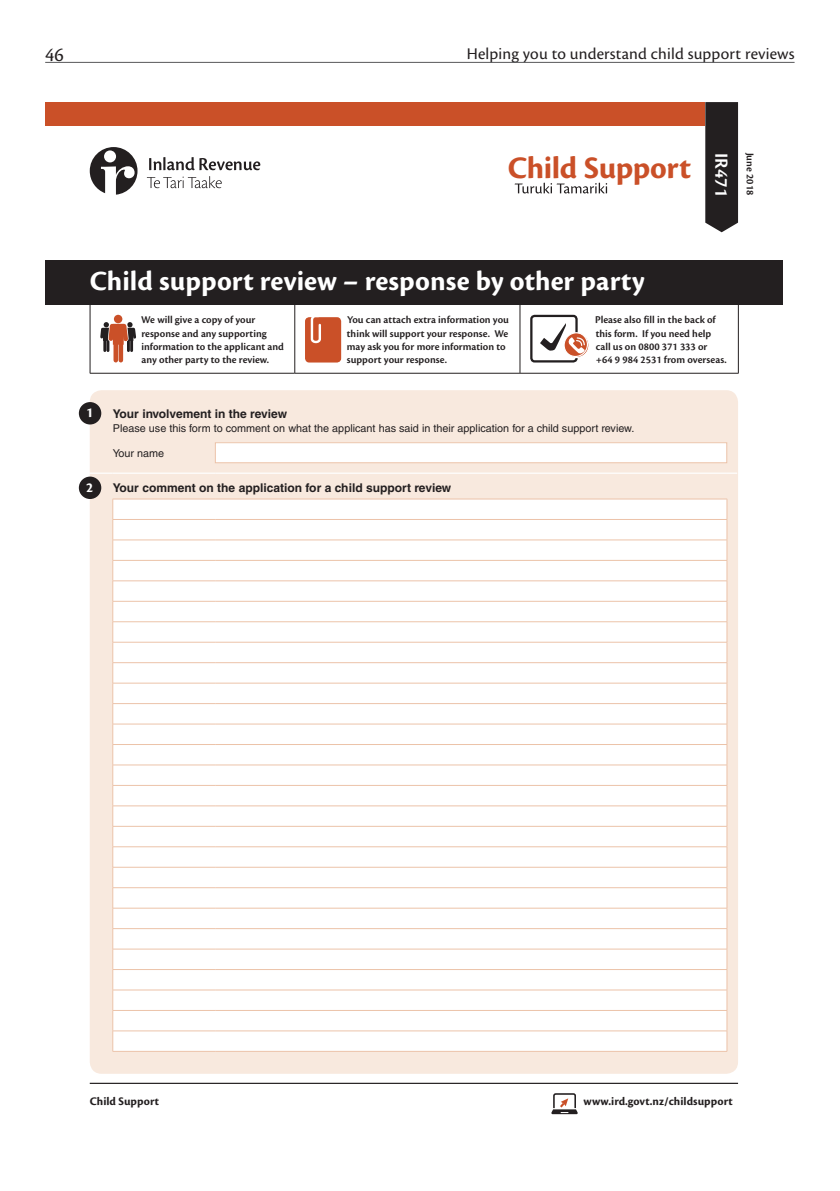
<style>
.page{position:relative;width:840px;height:1191px;background:#fff}
.page>*{position:absolute;margin:0;border:0;box-sizing:border-box;transform-origin:0 0}
.t1{font:700 32.4px "Cronos Pro";letter-spacing:-.01em;color:#ca5028}
.t2{font:700 28.8px "Cronos Pro";letter-spacing:.005em;color:#fff}
.t3{font:20px "Cronos Pro";color:#231f20}
.t4{font:600 19.2px "Cronos Pro";letter-spacing:.01em;color:#fff}
.t5{font:17px "Cronos Pro";letter-spacing:.01em;color:#231f20}
.t6{font:700 14.4px "Cronos Pro";color:#fff}
.t7{font:700 12px "Helvetica LT Std";color:#231f20}
.t8{font:700 12px "Cronos Pro";letter-spacing:.005em;color:#231f20}
.t9{font:600 10.8px/13.2px "Cronos Pro";color:#231f20}
.t10{font:10.8px "Helvetica LT Std";color:#231f20}
</style>
<div class="page">
<hr style="left:45px;top:62px;width:749px;height:1px;background:#57585a">
<hr style="left:90px;top:1082px;width:647px;height:2px;background:#231f20">
<svg style="left:550px;top:1109px;width:27px;height:5px"></svg>
<svg style="left:552px;top:1093px;width:24px;height:20px"></svg>
<div style="left:90px;top:390px;width:647px;height:683px;background:#f8e9de;border-radius:12px"></div>
<svg style="left:90px;top:147px;width:47px;height:48px"></svg>
<svg style="left:147px;top:176px;width:75px;height:12px"></svg>
<svg style="left:149px;top:157px;width:111px;height:13px"></svg>
<div style="left:45px;top:102px;width:660px;height:24px;background:#ca5028"></div>
<svg style="left:705px;top:102px;width:32px;height:130px;background:#2c2829"></svg>
<svg style="left:514px;top:183px;width:93px;height:10px"></svg>
<div style="left:45px;top:261px;width:737px;height:44px;background:#231f20"></div>
<div style="left:113px;top:499px;width:613px;height:552px;background:#fff"></div>
<hr style="left:112px;top:498px;width:103px;height:1px;background:#ecc3a9">
<hr style="left:215px;top:498px;width:511px;height:1px;background:#ecc3a9">
<hr style="left:112px;top:519px;width:103px;height:1px;background:#ecc3a9">
<hr style="left:215px;top:519px;width:511px;height:1px;background:#ecc3a9">
<hr style="left:112px;top:539px;width:103px;height:1px;background:#ecc3a9">
<hr style="left:215px;top:539px;width:511px;height:1px;background:#ecc3a9">
<hr style="left:112px;top:560px;width:103px;height:1px;background:#ecc3a9">
<hr style="left:215px;top:560px;width:511px;height:1px;background:#ecc3a9">
<hr style="left:112px;top:580px;width:103px;height:1px;background:#ecc3a9">
<hr style="left:215px;top:580px;width:511px;height:1px;background:#ecc3a9">
<hr style="left:112px;top:601px;width:103px;height:1px;background:#ecc3a9">
<hr style="left:215px;top:601px;width:511px;height:1px;background:#ecc3a9">
<hr style="left:112px;top:621px;width:103px;height:1px;background:#ecc3a9">
<hr style="left:215px;top:621px;width:511px;height:1px;background:#ecc3a9">
<hr style="left:112px;top:642px;width:103px;height:1px;background:#ecc3a9">
<hr style="left:215px;top:642px;width:511px;height:1px;background:#ecc3a9">
<hr style="left:112px;top:662px;width:103px;height:1px;background:#ecc3a9">
<hr style="left:215px;top:662px;width:511px;height:1px;background:#ecc3a9">
<hr style="left:112px;top:683px;width:103px;height:1px;background:#ecc3a9">
<hr style="left:215px;top:683px;width:511px;height:1px;background:#ecc3a9">
<hr style="left:112px;top:703px;width:103px;height:1px;background:#ecc3a9">
<hr style="left:215px;top:703px;width:511px;height:1px;background:#ecc3a9">
<hr style="left:112px;top:723px;width:103px;height:1px;background:#ecc3a9">
<hr style="left:215px;top:723px;width:511px;height:1px;background:#ecc3a9">
<hr style="left:112px;top:744px;width:103px;height:1px;background:#ecc3a9">
<hr style="left:215px;top:744px;width:511px;height:1px;background:#ecc3a9">
<hr style="left:112px;top:764px;width:103px;height:1px;background:#ecc3a9">
<hr style="left:215px;top:764px;width:511px;height:1px;background:#ecc3a9">
<hr style="left:112px;top:785px;width:103px;height:1px;background:#ecc3a9">
<hr style="left:215px;top:785px;width:511px;height:1px;background:#ecc3a9">
<hr style="left:112px;top:805px;width:103px;height:1px;background:#ecc3a9">
<hr style="left:215px;top:805px;width:511px;height:1px;background:#ecc3a9">
<hr style="left:112px;top:826px;width:103px;height:1px;background:#ecc3a9">
<hr style="left:215px;top:826px;width:511px;height:1px;background:#ecc3a9">
<hr style="left:112px;top:846px;width:103px;height:1px;background:#ecc3a9">
<hr style="left:215px;top:846px;width:511px;height:1px;background:#ecc3a9">
<hr style="left:112px;top:867px;width:103px;height:1px;background:#ecc3a9">
<hr style="left:215px;top:867px;width:511px;height:1px;background:#ecc3a9">
<hr style="left:112px;top:887px;width:103px;height:1px;background:#ecc3a9">
<hr style="left:215px;top:887px;width:511px;height:1px;background:#ecc3a9">
<hr style="left:112px;top:907px;width:103px;height:1px;background:#ecc3a9">
<hr style="left:215px;top:907px;width:511px;height:1px;background:#ecc3a9">
<hr style="left:112px;top:928px;width:103px;height:1px;background:#ecc3a9">
<hr style="left:215px;top:928px;width:511px;height:1px;background:#ecc3a9">
<hr style="left:112px;top:948px;width:103px;height:1px;background:#ecc3a9">
<hr style="left:215px;top:948px;width:511px;height:1px;background:#ecc3a9">
<hr style="left:112px;top:969px;width:103px;height:1px;background:#ecc3a9">
<hr style="left:215px;top:969px;width:511px;height:1px;background:#ecc3a9">
<hr style="left:112px;top:989px;width:103px;height:1px;background:#ecc3a9">
<hr style="left:215px;top:989px;width:511px;height:1px;background:#ecc3a9">
<hr style="left:112px;top:1010px;width:103px;height:1px;background:#ecc3a9">
<hr style="left:215px;top:1010px;width:511px;height:1px;background:#ecc3a9">
<hr style="left:112px;top:1030px;width:103px;height:1px;background:#ecc3a9">
<svg style="left:112px;top:499px;width:1px;height:552px"></svg>
<hr style="left:215px;top:1030px;width:511px;height:1px;background:#ecc3a9">
<svg style="left:726px;top:499px;width:1px;height:552px"></svg>
<hr style="left:112px;top:1051px;width:103px;height:1px;background:#ecc3a9">
<hr style="left:215px;top:1051px;width:511px;height:1px;background:#ecc3a9">
<hr style="left:79px;top:472px;width:34px;height:2px;background:#fff">
<hr style="left:113px;top:472px;width:102px;height:2px;background:#fff">
<hr style="left:215px;top:472px;width:511px;height:2px;background:#fff">
<svg style="left:726px;top:472px;width:10px;height:2px"></svg>
<div style="left:79px;top:402px;width:22px;height:22px;background:#231f20;border-radius:50%"></div>
<div style="left:215px;top:443px;width:511px;height:20px;background:#fff"></div>
<div style="left:215px;top:442px;width:511px;height:21px;border:1px solid #ecc3a9"></div>
<div style="left:79px;top:476px;width:22px;height:23px;background:#231f20;border-radius:50%"></div>
<hr style="left:90px;top:305px;width:1px;height:68px;background:#231f20">
<hr style="left:294px;top:305px;width:1px;height:68px;background:#231f20">
<hr style="left:519px;top:305px;width:1px;height:68px;background:#231f20">
<hr style="left:737px;top:305px;width:1px;height:68px;background:#231f20">
<hr style="left:90px;top:373px;width:204px;height:1px;background:#231f20">
<hr style="left:294px;top:373px;width:225px;height:1px;background:#231f20">
<hr style="left:519px;top:373px;width:219px;height:1px;background:#231f20">
<div style="left:114px;top:315px;width:8px;height:8px;background:#ca5028;border-radius:50%"></div>
<svg style="left:100px;top:318px;width:36px;height:45px"></svg>
<div style="left:306px;top:318px;width:34px;height:43px;background:#ca5028;border-radius:3px"></div>
<div style="left:305px;top:317px;width:36px;height:45px;border:2px solid #ca5028;border-radius:3px"></div>
<svg style="left:309px;top:317px;width:13px;height:26px"></svg>
<div style="left:530px;top:315px;width:47px;height:47px;border:2px solid #231f20;border-radius:3px"></div>
<div style="left:563px;top:332px;width:26px;height:26px;border:1px solid #fff;border-radius:50%"></div>
<svg style="left:540px;top:323px;width:47px;height:34px"></svg>
<h3 class="t3" style="left:45px;top:43px;width:20px">46</h3>
<h3 class="t5" style="left:466px;top:44px;width:329px">Helping you to understand child support reviews</h3>
<h1 class="t1" style="left:507px;top:149px;width:184px">Child Support</h1>
<h3 class="t4" style="left:732px;top:153px;width:46px;rotate:90deg">IR471</h3>
<p class="t9" style="left:756px;top:152px;width:44px;rotate:90deg">June 2018</p>
<h2 class="t2" style="left:90px;top:264px;width:556px">Child support review – response by other party</h2>
<p class="t9" style="left:141px;top:313px;width:144px">We will give a copy of your response and any supporting information to the applicant and any other party to the review.</p>
<p class="t9" style="left:346px;top:313px;width:163px">You can attach extra information you think will support your response. We may ask you for more information to support your response.</p>
<p class="t9" style="left:595px;top:313px;width:133px">Please also fill in the back of this form. If you need help call us on 0800 371 333 or<br>+64 9 984 2531 from overseas.</p>
<h3 class="t6" style="left:86px;top:404px;width:9px">1</h3>
<p class="t7" style="left:113px;top:406px;width:176px">Your involvement in the review</p>
<p class="t10" style="left:113px;top:422px;width:523px">Please use this form to comment on what the applicant has said in their application for a child support review.</p>
<p class="t10" style="left:113px;top:446px;width:53px">Your name</p>
<h3 class="t6" style="left:86px;top:479px;width:9px">2</h3>
<p class="t7" style="left:113px;top:480px;width:340px">Your comment on the application for a child support review</p>
<p class="t8" style="left:90px;top:1094px;width:71px">Child Support</p>
<p class="t8" style="left:583px;top:1094px;width:150px">www.ird.govt.nz/childsupport</p>
</div>
